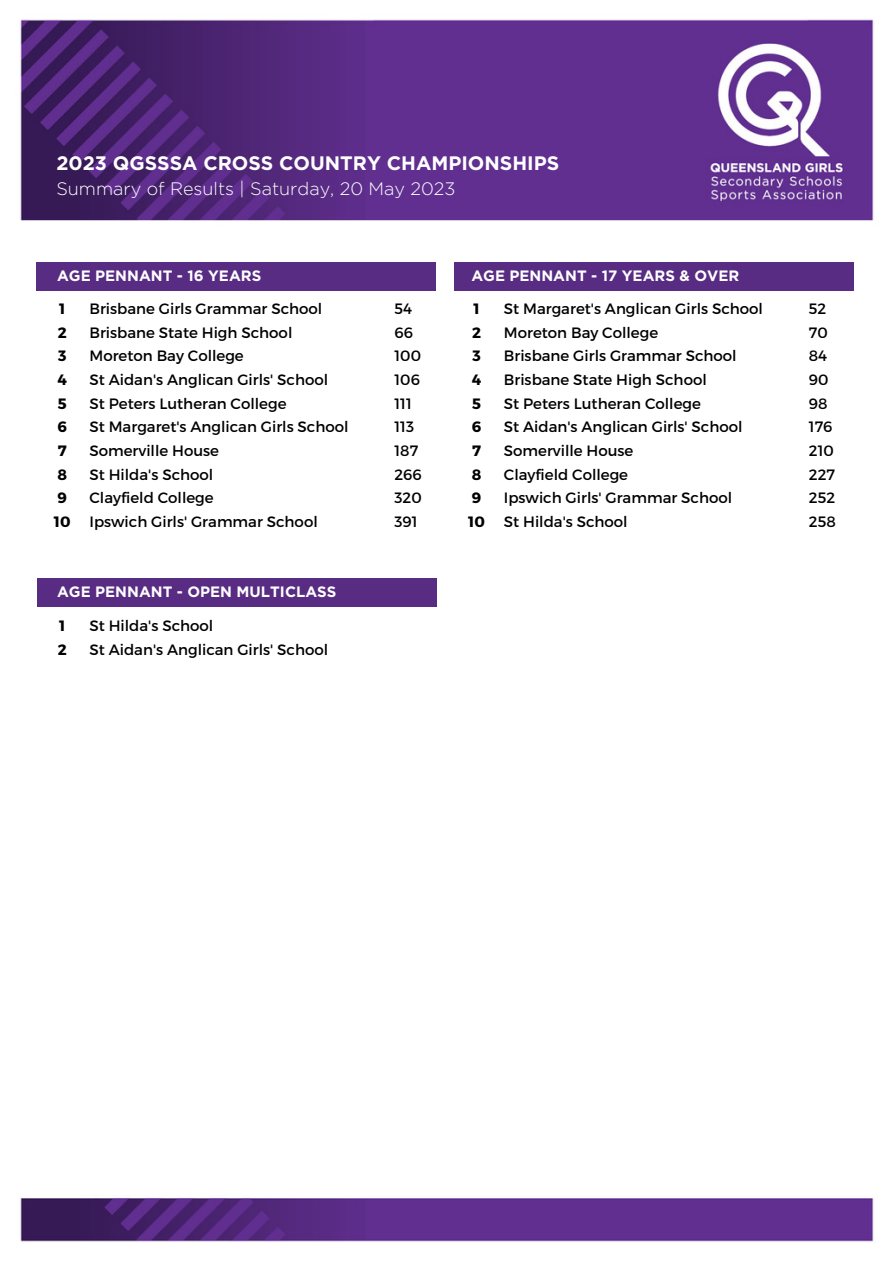
<style>
.page{position:relative;width:893px;height:1264px;background:#fff}
.page>*{position:absolute;margin:0;border:0;box-sizing:border-box;transform-origin:0 0}
.t1{font:700 19.5px "Gotham";color:#fff}
.t2{font:300 18px "Gotham";color:#fff}
.t3{font:15px "Montserrat";color:#000}
.t4{font:700 15px "Gotham";color:#fff}
.t5{font:700 15px "Montserrat";color:#000}
</style>
<div class="page">
<img style="left:20px;top:19px;width:854px;height:1223px">
<div style="left:37px;top:262px;width:399px;height:28px;background:#582c83"></div>
<div style="left:454px;top:262px;width:399px;height:28px;background:#582c83"></div>
<div style="left:37px;top:579px;width:400px;height:28px;background:#582c83"></div>
<p class="t1" style="left:56px;top:152px;width:504px">2023 QGSSSA CROSS COUNTRY CHAMPIONSHIPS</p>
<p class="t2" style="left:56px;top:179px;width:400px">Summary of Results | Saturday, 20 May 2023</p>
<p class="t4" style="left:57px;top:266px;width:206px">AGE PENNANT - 16 YEARS</p>
<p class="t5" style="left:59px;top:299px;width:8px">1</p>
<p class="t5" style="left:58px;top:323px;width:10px">2</p>
<p class="t5" style="left:58px;top:346px;width:10px">3</p>
<p class="t5" style="left:58px;top:370px;width:11px">4</p>
<p class="t5" style="left:58px;top:393px;width:10px">5</p>
<p class="t5" style="left:58px;top:417px;width:11px">6</p>
<p class="t5" style="left:58px;top:441px;width:10px">7</p>
<p class="t5" style="left:57px;top:464px;width:11px">8</p>
<p class="t5" style="left:58px;top:488px;width:11px">9</p>
<p class="t5" style="left:54px;top:511px;width:18px">10</p>
<p class="t3" style="left:89px;top:299px;width:234px">Brisbane Girls Grammar School</p>
<p class="t3" style="left:89px;top:323px;width:204px">Brisbane State High School</p>
<p class="t3" style="left:89px;top:346px;width:156px">Moreton Bay College</p>
<p class="t3" style="left:89px;top:370px;width:240px">St Aidan's Anglican Girls' School</p>
<p class="t3" style="left:89px;top:393px;width:198px">St Peters Lutheran College</p>
<p class="t3" style="left:89px;top:417px;width:260px">St Margaret's Anglican Girls School</p>
<p class="t3" style="left:89px;top:441px;width:131px">Somerville House</p>
<p class="t3" style="left:89px;top:464px;width:125px">St Hilda's School</p>
<p class="t3" style="left:89px;top:488px;width:126px">Clayfield College</p>
<p class="t3" style="left:89px;top:511px;width:230px">Ipswich Girls' Grammar School</p>
<p class="t4" style="left:57px;top:583px;width:281px">AGE PENNANT - OPEN MULTICLASS</p>
<p class="t5" style="left:59px;top:616px;width:8px">1</p>
<p class="t5" style="left:58px;top:639px;width:10px">2</p>
<p class="t3" style="left:89px;top:616px;width:125px">St Hilda's School</p>
<p class="t3" style="left:89px;top:639px;width:240px">St Aidan's Anglican Girls' School</p>
<p class="t3" style="left:394px;top:299px;width:19px">54</p>
<p class="t3" style="left:394px;top:323px;width:20px">66</p>
<p class="t3" style="left:394px;top:346px;width:28px">100</p>
<p class="t3" style="left:394px;top:370px;width:27px">106</p>
<p class="t3" style="left:394px;top:393px;width:19px">111</p>
<p class="t3" style="left:394px;top:417px;width:21px">113</p>
<p class="t3" style="left:394px;top:441px;width:25px">187</p>
<p class="t3" style="left:394px;top:464px;width:29px">266</p>
<p class="t3" style="left:394px;top:488px;width:29px">320</p>
<p class="t3" style="left:394px;top:511px;width:25px">391</p>
<p class="t4" style="left:471px;top:266px;width:269px">AGE PENNANT - 17 YEARS &amp; OVER</p>
<p class="t5" style="left:473px;top:299px;width:8px">1</p>
<p class="t5" style="left:472px;top:323px;width:10px">2</p>
<p class="t5" style="left:472px;top:346px;width:10px">3</p>
<p class="t5" style="left:472px;top:370px;width:11px">4</p>
<p class="t5" style="left:472px;top:393px;width:10px">5</p>
<p class="t5" style="left:472px;top:417px;width:11px">6</p>
<p class="t5" style="left:472px;top:441px;width:10px">7</p>
<p class="t5" style="left:472px;top:464px;width:11px">8</p>
<p class="t5" style="left:472px;top:488px;width:11px">9</p>
<p class="t5" style="left:468px;top:511px;width:18px">10</p>
<p class="t3" style="left:504px;top:299px;width:260px">St Margaret's Anglican Girls School</p>
<p class="t3" style="left:504px;top:323px;width:156px">Moreton Bay College</p>
<p class="t3" style="left:504px;top:346px;width:234px">Brisbane Girls Grammar School</p>
<p class="t3" style="left:504px;top:370px;width:204px">Brisbane State High School</p>
<p class="t3" style="left:504px;top:393px;width:198px">St Peters Lutheran College</p>
<p class="t3" style="left:504px;top:417px;width:240px">St Aidan's Anglican Girls' School</p>
<p class="t3" style="left:504px;top:441px;width:131px">Somerville House</p>
<p class="t3" style="left:504px;top:464px;width:126px">Clayfield College</p>
<p class="t3" style="left:504px;top:488px;width:230px">Ipswich Girls' Grammar School</p>
<p class="t3" style="left:504px;top:511px;width:125px">St Hilda's School</p>
<p class="t3" style="left:808px;top:299px;width:19px">52</p>
<p class="t3" style="left:808px;top:323px;width:20px">70</p>
<p class="t3" style="left:808px;top:346px;width:20px">84</p>
<p class="t3" style="left:808px;top:370px;width:21px">90</p>
<p class="t3" style="left:808px;top:393px;width:20px">98</p>
<p class="t3" style="left:808px;top:417px;width:25px">176</p>
<p class="t3" style="left:808px;top:441px;width:26px">210</p>
<p class="t3" style="left:808px;top:464px;width:28px">227</p>
<p class="t3" style="left:808px;top:488px;width:28px">252</p>
<p class="t3" style="left:808px;top:511px;width:28px">258</p>
</div>
